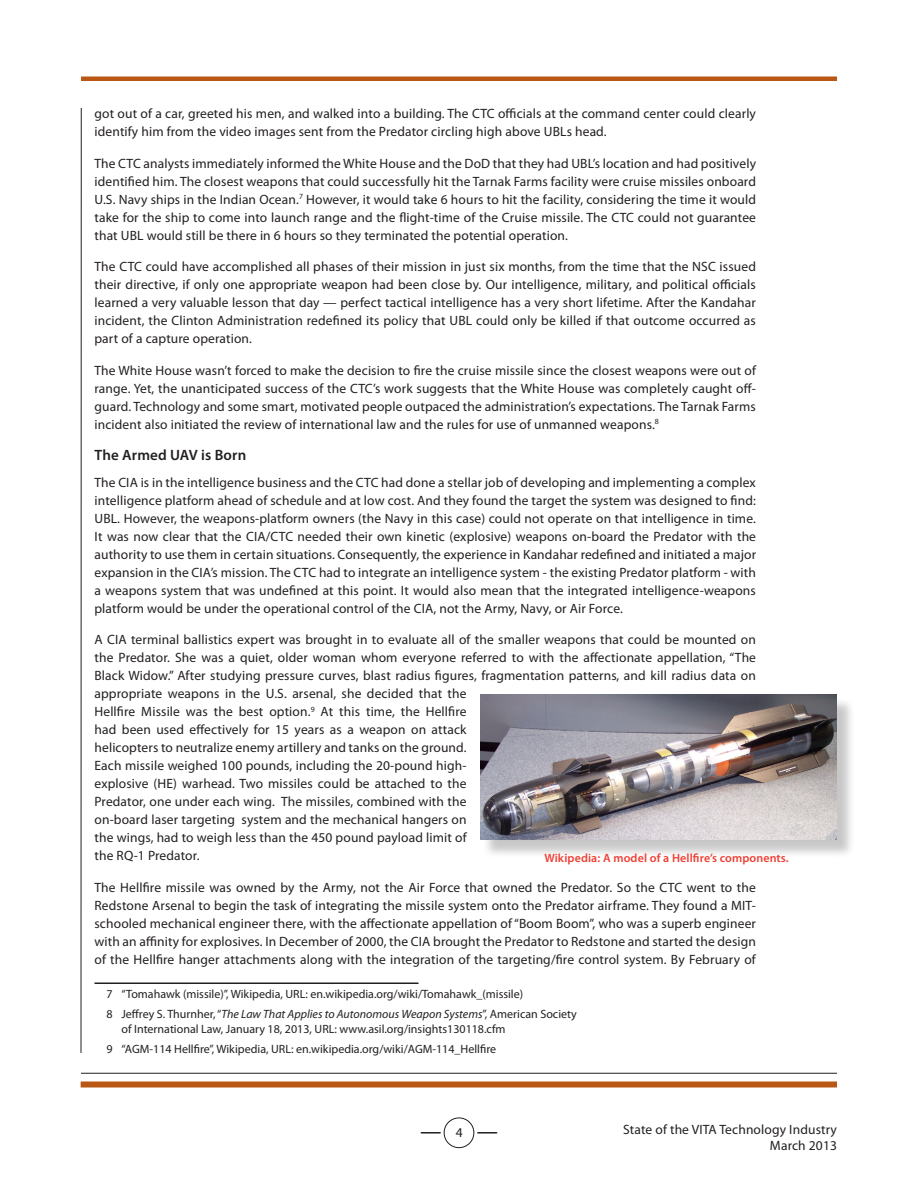
<style>
.page{position:relative;width:918px;height:1188px;background:#fff}
.page>*{position:absolute;margin:0;border:0;box-sizing:border-box;transform-origin:0 0}
.Head_3{font:600 15px "Myriad Pro";letter-spacing:.01em;color:#231f20}
.Body{font:13.5px/18px "Myriad Pro";letter-spacing:.01em;color:#231f20;text-align:justify}
.t1{font:12px/20.2px "Myriad Pro";color:#231f20}
.t2{font:600 12px "Myriad Pro";letter-spacing:.01em;color:#ee3f34}
.s1{font-style:italic}
</style>
<div class="page">
<svg style="left:421px;top:1132px;width:19px;height:2px"></svg>
<svg style="left:478px;top:1132px;width:19px;height:2px"></svg>
<div style="left:444px;top:1118px;width:30px;height:30px;border:1px solid #231f20;border-radius:50%"></div>
<div style="left:81px;top:1081px;width:756px;height:6px;background:#b95814"></div>
<hr style="left:81px;top:1073px;width:756px;height:1px;background:#231f20">
<div style="left:81px;top:76px;width:756px;height:5px;background:#b95814"></div>
<hr style="left:81px;top:108px;width:1px;height:945px;background:#231f20">
<hr style="left:94px;top:982px;width:324px;height:2px;background:#231f20">
<div style="left:482px;top:697px;width:373px;height:162px;background:#231f20;opacity:.25"></div>
<img style="left:480px;top:694px;width:357px;height:146px">
<p class="Body" style="left:94px;top:104px;width:663px">got out of a car, greeted his men, and walked into a building. The CTC officials at the command center could clearly identify him from the video images sent from the Predator circling high above UBLs head.</p>
<p class="Body" style="left:94px;top:154px;width:663px">The CTC analysts immediately informed the White House and the DoD that they had UBL’s location and had positively identified him. The closest weapons that could successfully hit the Tarnak Farms facility were cruise missiles onboard U.S. Navy ships in the Indian Ocean.<sup>7</sup> However, it would take 6 hours to hit the facility, considering the time it would take for the ship to come into launch range and the flight-time of the Cruise missile. The CTC could not guarantee that UBL would still be there in 6 hours so they terminated the potential operation.</p>
<p class="Body" style="left:94px;top:257px;width:663px">The CTC could have accomplished all phases of their mission in just six months, from the time that the NSC issued their directive, if only one appropriate weapon had been close by. Our intelligence, military, and political officials learned a very valuable lesson that day — perfect tactical intelligence has a very short lifetime. After the Kandahar incident, the Clinton Administration redefined its policy that UBL could only be killed if that outcome occurred as part of a capture operation.</p>
<p class="Body" style="left:94px;top:361px;width:663px">The White House wasn’t forced to make the decision to fire the cruise missile since the closest weapons were out of range. Yet, the unanticipated success of the CTC’s work suggests that the White House was completely caught off&shy;guard. Technology and some smart, motivated people outpaced the administration’s expectations. The Tarnak Farms incident also initiated the review of international law and the rules for use of unmanned weapons.<sup>8</sup></p>
<p class="Head_3" style="left:94px;top:446px;width:153px">The Armed UAV is Born</p>
<p class="Body" style="left:94px;top:473px;width:663px">The CIA is in the intelligence business and the CTC had done a stellar job of developing and implementing a complex intelligence platform ahead of schedule and at low cost. And they found the target the system was designed to find:<br>UBL. However, the weapons-platform owners (the Navy in this case) could not operate on that intelligence in time.<br>It was now clear that the CIA/CTC needed their own kinetic (explosive) weapons on-board the Predator with the authority to use them in certain situations. Consequently, the experience in Kandahar redefined and initiated a major expansion in the CIA’s mission. The CTC had to integrate an intelligence system - the existing Predator platform - with a weapons system that was undefined at this point. It would also mean that the integrated intelligence-weapons platform would be under the operational control of the CIA, not the Army, Navy, or Air Force.</p>
<p class="Body" style="left:94px;top:631px;width:663px;text-align:left">A CIA terminal ballistics expert was brought in to evaluate all of the smaller weapons that could be mounted on the Predator. She was a quiet, older woman whom everyone referred to with the affectionate appellation, “The Black Widow.” After studying pressure curves, blast radius figures, fragmentation patterns, and kill radius data on appropriate weapons in the U.S. arsenal, she decided that the<br>Hellfire Missile was the best option.<sup>9</sup> At this time, the Hellfire<br>had been used effectively for 15 years as a weapon on attack<br>helicopters to neutralize enemy artillery and tanks on the ground.<br>Each missile weighed 100 pounds, including the 20-pound high-<br>explosive (HE) warhead. Two missiles could be attached to the<br>Predator, one under each wing. The missiles, combined with the<br>on-board laser targeting system and the mechanical hangers on<br>the wings, had to weigh less than the 450 pound payload limit of<br>the RQ-1 Predator.</p>
<p class="Body" style="left:94px;top:878px;width:663px">The Hellfire missile was owned by the Army, not the Air Force that owned the Predator. So the CTC went to the Redstone Arsenal to begin the task of integrating the missile system onto the Predator airframe. They found a MIT&shy;schooled mechanical engineer there, with the affectionate appellation of “Boom Boom”, who was a superb engineer with an affinity for explosives. In December of 2000, the CIA brought the Predator to Redstone and started the design of the Hellfire hanger attachments along with the integration of the targeting/fire control system. By February of</p>
<p class="t1" style="left:106px;top:984px;width:472px">7 “Tomahawk (missile)”, Wikipedia, URL: en.wikipedia.org/wiki/Tomahawk_(missile)<br>8 Jeffrey S. Thurnher, “<span class="s1">The Law That Applies to Autonomous Weapon Systems</span>”, American Society</p>
<p class="t1" style="left:106px;top:1018px;width:401px;text-indent:15px">of International Law, January 18, 2013, URL: www.asil.org/insights130118.cfm<br>9 “AGM-114 Hellfire”, Wikipedia, URL: en.wikipedia.org/wiki/AGM-114_Hellfire</p>
<p class="t2" style="left:545px;top:850px;width:246px">Wikipedia: A model of a Hellfire’s components.</p>
<p class="Body" style="left:456px;top:1124px;width:8px">4</p>
<p class="Body" style="left:623px;top:1121px;width:215px;line-height:16.2px;text-align:right">State of the VITA Technology Industry<br>March 2013</p>
</div>
